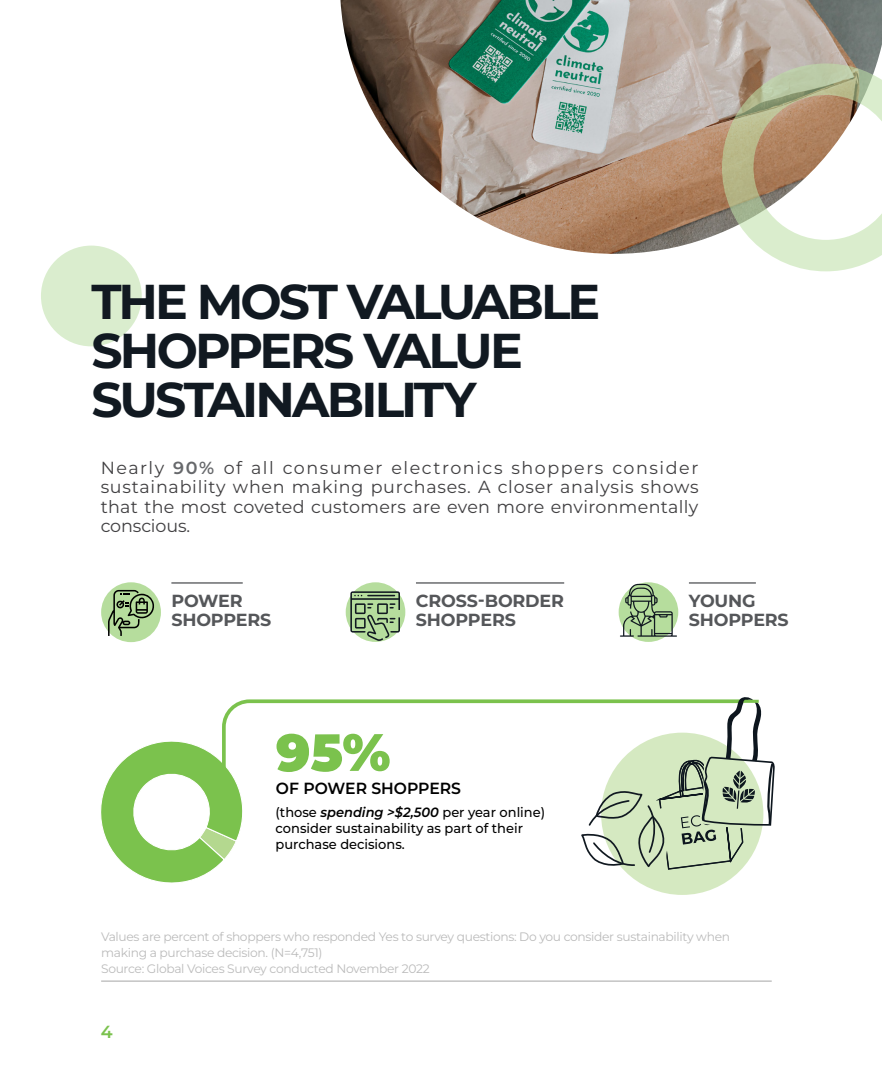
<style>
.page{position:relative;width:882px;height:1071px;background:#fff}
.page>*{position:absolute;margin:0;border:0;box-sizing:border-box;transform-origin:0 0}
.t1{font:900 52.32px "Montserrat";color:#7bc24d}
.t2{font:700 48.82px/48.8px "Montserrat";letter-spacing:-.06em;color:#111921}
.t3{font:17.5px/19.2px "Montserrat";letter-spacing:.02em;color:#414042;text-align:justify}
.t4{font:700 17.5px/19.2px "Montserrat";letter-spacing:-.01em;color:#55575a}
.t5{font:600 17.5px "Montserrat";color:#7bc24e}
.t6{font:600 16.1px "Montserrat";color:#000}
.t7{font:500 13.47px/16.1px "Montserrat";color:#000}
.t8{font:12.25px/15.8px "Montserrat";letter-spacing:-.025em;color:#bbb}
.s1{font-weight:600;color:#66686b}
.s2{font-weight:600;font-style:italic}
</style>
<div class="page">
<div style="left:41px;top:246px;width:101px;height:100px;background:#daedce;border-radius:50%"></div>
<hr style="left:171px;top:582px;width:72px;height:2px;background:#55575a">
<hr style="left:416px;top:582px;width:148px;height:2px;background:#55575a">
<hr style="left:689px;top:582px;width:67px;height:2px;background:#55575a">
<hr style="left:101px;top:980px;width:671px;height:2px;background:#bbb">
<svg style="left:101px;top:582px;width:60px;height:60px"></svg>
<svg style="left:108px;top:590px;width:47px;height:46px;background:#8aa778"></svg>
<div style="left:346px;top:582px;width:59px;height:60px;background:#b6dd9d;border-radius:50%"></div>
<svg style="left:350px;top:591px;width:50px;height:50px"></svg>
<svg style="left:619px;top:582px;width:59px;height:60px"></svg>
<svg style="left:620px;top:584px;width:57px;height:53px;background:#9cb88e"></svg>
<svg style="left:101px;top:741px;width:142px;height:142px"></svg>
<svg style="left:220px;top:699px;width:360px;height:91px"></svg>
<div style="left:601px;top:733px;width:162px;height:162px;background:#d5e9c1;border-radius:50%"></div>
<svg style="left:580px;top:697px;width:195px;height:174px"></svg>
<img style="left:340px;top:0;width:542px;height:254px">
<svg style="left:706px;top:51px;width:176px;height:221px"></svg>
<h2 class="t2" style="left:91px;top:276px;width:511px">THE MOST VALUABLE<br>SHOPPERS VALUE<br>SUSTAINABILITY</h2>
<h3 class="t3" style="left:101px;top:458px;width:600px">Nearly <span class="s1">90%</span> of all consumer electronics shoppers consider sustainability when making purchases. A closer analysis shows that the most coveted customers are even more environmentally conscious.</h3>
<h3 class="t4" style="left:171px;top:591px;width:101px">POWER<br>SHOPPERS</h3>
<h3 class="t4" style="left:416px;top:591px;width:150px">CROSS-BORDER<br>SHOPPERS</h3>
<h3 class="t4" style="left:689px;top:591px;width:101px">YOUNG<br>SHOPPERS</h3>
<h1 class="t1" style="left:276px;top:718px;width:116px">95%</h1>
<p class="t7" style="left:276px;top:804px;width:271px">(those <span class="s2">spending &gt;$2,500</span> per year online) consider sustainability as part of their purchase decisions.</p>
<h3 class="t6" style="left:276px;top:778px;width:187px">OF POWER SHOPPERS</h3>
<p class="t8" style="left:101px;top:929px;width:631px">Values are percent of shoppers who responded Yes to survey questions: Do you consider sustainability when making a purchase decision. (N=4,751)<br>Source: Global Voices Survey conducted November 2022</p>
<h3 class="t5" style="left:101px;top:1020px;width:13px">4</h3>
</div>
